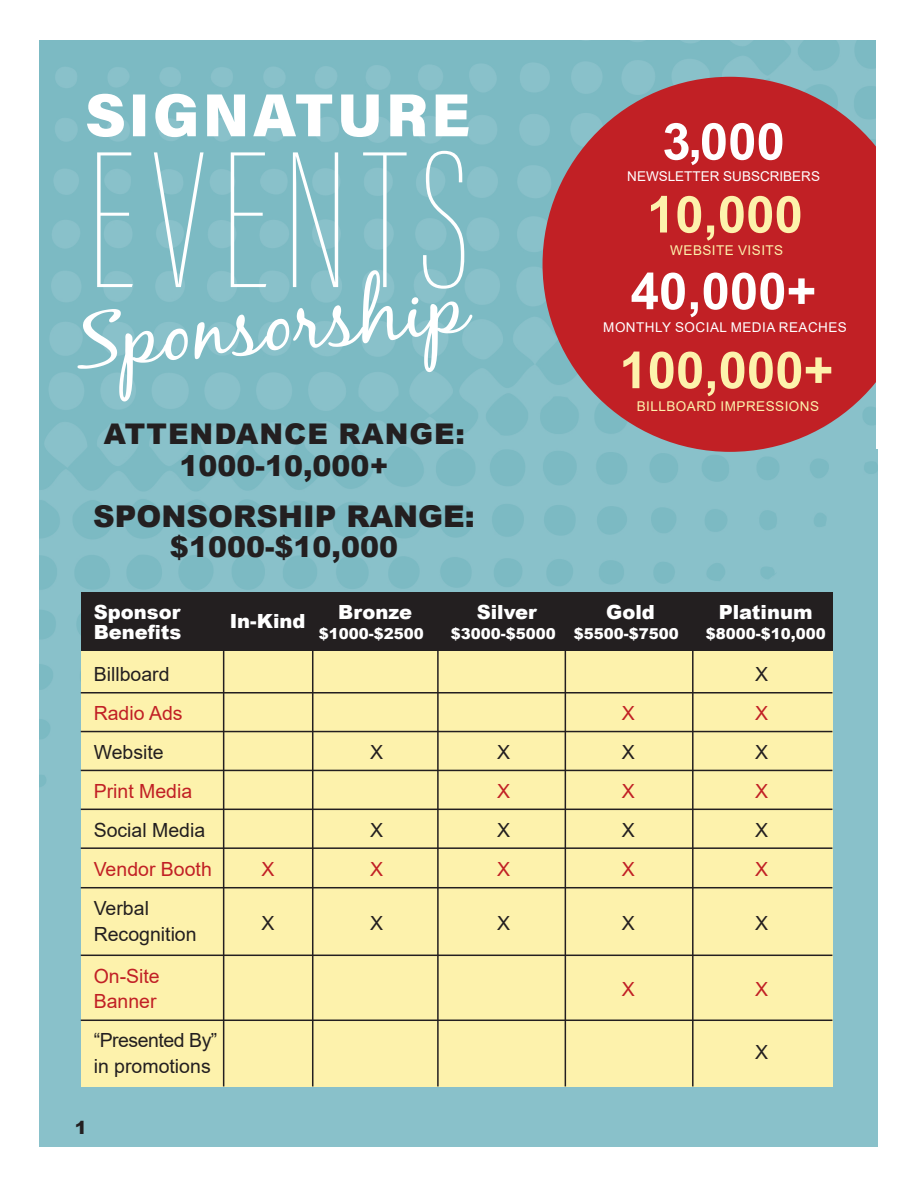
<style>
.page{position:relative;width:918px;height:1188px;background:#fff}
.page>*{position:absolute;margin:0;border:0;box-sizing:border-box;transform-origin:0 0}
.t1{font:700 51px "Arial";color:#fdf2ac}
.t2{font:700 51px "Arial";color:#fff}
.t3{font:900 30px "Arial";color:#231f20}
.t4{font:900 28.5px/31.5px "Arial";letter-spacing:.035em;color:#231f20;text-align:center}
.t5{font:900 28.5px "Arial";color:#231f20}
.t6{font:19.5px "Arial";color:#231f20}
.t7{font:19.5px "Arial";color:#c12025}
.t8{font:900 19.5px "Arial";color:#fff}
.t9{font:19.5px "Arial";letter-spacing:-.025em;color:#231f20}
.t10{font:900 18px "Arial";color:#231f20}
.t11{font:900 15px "Arial";color:#fff}
.t12{font:13.5px "Arial";letter-spacing:.035em;color:#fdf2ac}
.t13{font:13.5px "Arial";letter-spacing:.035em;color:#fff}
.t14{font:13.5px "Arial";letter-spacing:.015em;color:#fff}
</style>
<div class="page">
<img style="left:39px;top:40px;width:838px;height:1107px">
<div style="left:81px;top:649px;width:751px;height:437px;background:#fdf2ac"></div>
<div style="left:543px;top:77px;width:375px;height:375px;background:#c12025;border-radius:50%"></div>
<svg style="left:87px;top:94px;width:382px;height:43px"></svg>
<svg style="left:97px;top:151px;width:367px;height:138px;background:#8bc2ca"></svg>
<div style="left:81px;top:592px;width:751px;height:59px;background:#231f20"></div>
<hr style="left:81px;top:692px;width:751px;height:2px;background:#231f20">
<hr style="left:81px;top:731px;width:751px;height:1px;background:#231f20">
<hr style="left:81px;top:770px;width:751px;height:1px;background:#231f20">
<hr style="left:81px;top:809px;width:751px;height:1px;background:#231f20">
<hr style="left:81px;top:847px;width:751px;height:2px;background:#231f20">
<hr style="left:81px;top:887px;width:751px;height:1px;background:#231f20">
<hr style="left:81px;top:955px;width:751px;height:1px;background:#231f20">
<hr style="left:81px;top:1020px;width:751px;height:1px;background:#231f20">
<hr style="left:223px;top:651px;width:1px;height:435px;background:#231f20">
<hr style="left:312px;top:651px;width:1px;height:435px;background:#231f20">
<hr style="left:437px;top:651px;width:2px;height:435px;background:#231f20">
<hr style="left:565px;top:651px;width:1px;height:435px;background:#231f20">
<hr style="left:692px;top:651px;width:2px;height:435px;background:#231f20">
<div style="left:877px;top:22px;width:41px;height:427px;background:#fff"></div>
<svg style="left:77px;top:309px;width:111px;height:93px"></svg>
<svg style="left:194px;top:270px;width:278px;height:102px;background:#95c7ce"></svg>
<h3 class="t4" style="left:104px;top:417px;width:363px">ATTENDANCE RANGE:<br>1000-10,000+</h3>
<h2 class="t3" style="left:93px;top:494px;width:383px">SPONSORSHIP RANGE:</h2>
<h3 class="t5" style="left:170px;top:526px;width:230px">$1000-$10,000</h3>
<h1 class="t2" style="left:662px;top:106px;width:124px">3,000</h1>
<p class="t14" style="left:627px;top:167px;width:194px">NEWSLETTER SUBSCRIBERS</p>
<h1 class="t1" style="left:647px;top:179px;width:157px">10,000</h1>
<p class="t12" style="left:670px;top:241px;width:114px">WEBSITE VISITS</p>
<h1 class="t2" style="left:631px;top:255px;width:187px">40,000+</h1>
<p class="t13" style="left:603px;top:318px;width:245px">MONTHLY SOCIAL MEDIA REACHES</p>
<h1 class="t1" style="left:619px;top:334px;width:216px">100,000+</h1>
<p class="t12" style="left:637px;top:397px;width:184px">BILLBOARD IMPRESSIONS</p>
<p class="t8" style="left:94px;top:598px;width:88px">Sponsor</p>
<p class="t8" style="left:230px;top:607px;width:77px">In-Kind</p>
<p class="t8" style="left:338px;top:598px;width:75px">Bronze</p>
<p class="t8" style="left:477px;top:598px;width:62px">Silver</p>
<p class="t8" style="left:606px;top:598px;width:50px">Gold</p>
<p class="t8" style="left:719px;top:598px;width:95px">Platinum</p>
<p class="t8" style="left:94px;top:618px;width:89px">Benefits</p>
<p class="t11" style="left:319px;top:622px;width:107px">$1000-$2500</p>
<p class="t11" style="left:451px;top:622px;width:230px">$3000-$5000 $5500-$7500</p>
<p class="t11" style="left:706px;top:622px;width:122px">$8000-$10,000</p>
<p class="t6" style="left:94px;top:661px;width:77px">Billboard</p>
<p class="t6" style="left:755px;top:661px;width:15px">X</p>
<p class="t7" style="left:94px;top:700px;width:90px">Radio Ads</p>
<p class="t7" style="left:622px;top:700px;width:15px">X</p>
<p class="t7" style="left:755px;top:700px;width:15px">X</p>
<p class="t6" style="left:94px;top:739px;width:72px">Website</p>
<p class="t6" style="left:370px;top:739px;width:15px">X</p>
<p class="t6" style="left:497px;top:739px;width:15px">X</p>
<p class="t6" style="left:622px;top:739px;width:15px">X</p>
<p class="t6" style="left:755px;top:739px;width:15px">X</p>
<p class="t7" style="left:94px;top:778px;width:100px">Print Media</p>
<p class="t7" style="left:497px;top:778px;width:15px">X</p>
<p class="t7" style="left:622px;top:778px;width:15px">X</p>
<p class="t7" style="left:755px;top:778px;width:15px">X</p>
<p class="t6" style="left:94px;top:817px;width:113px">Social Media</p>
<p class="t6" style="left:370px;top:817px;width:15px">X</p>
<p class="t6" style="left:497px;top:817px;width:15px">X</p>
<p class="t6" style="left:622px;top:817px;width:15px">X</p>
<p class="t6" style="left:755px;top:817px;width:15px">X</p>
<p class="t7" style="left:94px;top:856px;width:120px">Vendor Booth</p>
<p class="t7" style="left:261px;top:856px;width:15px">X</p>
<p class="t7" style="left:370px;top:856px;width:15px">X</p>
<p class="t7" style="left:497px;top:856px;width:15px">X</p>
<p class="t7" style="left:622px;top:856px;width:15px">X</p>
<p class="t7" style="left:755px;top:856px;width:15px">X</p>
<p class="t6" style="left:94px;top:895px;width:57px">Verbal</p>
<p class="t6" style="left:261px;top:910px;width:15px">X</p>
<p class="t6" style="left:370px;top:910px;width:15px">X</p>
<p class="t6" style="left:497px;top:910px;width:15px">X</p>
<p class="t6" style="left:622px;top:910px;width:15px">X</p>
<p class="t6" style="left:755px;top:910px;width:15px">X</p>
<p class="t6" style="left:94px;top:920px;width:104px">Recognition</p>
<p class="t7" style="left:94px;top:962px;width:68px">On-Site</p>
<p class="t7" style="left:622px;top:976px;width:15px">X</p>
<p class="t7" style="left:755px;top:976px;width:15px">X</p>
<p class="t7" style="left:94px;top:988px;width:64px">Banner</p>
<p class="t9" style="left:94px;top:1027px;width:125px">“Presented By”</p>
<p class="t6" style="left:755px;top:1039px;width:15px">X</p>
<p class="t6" style="left:94px;top:1052px;width:119px">in promotions</p>
<p class="t10" style="left:75px;top:1115px;width:14px">1</p>
</div>
